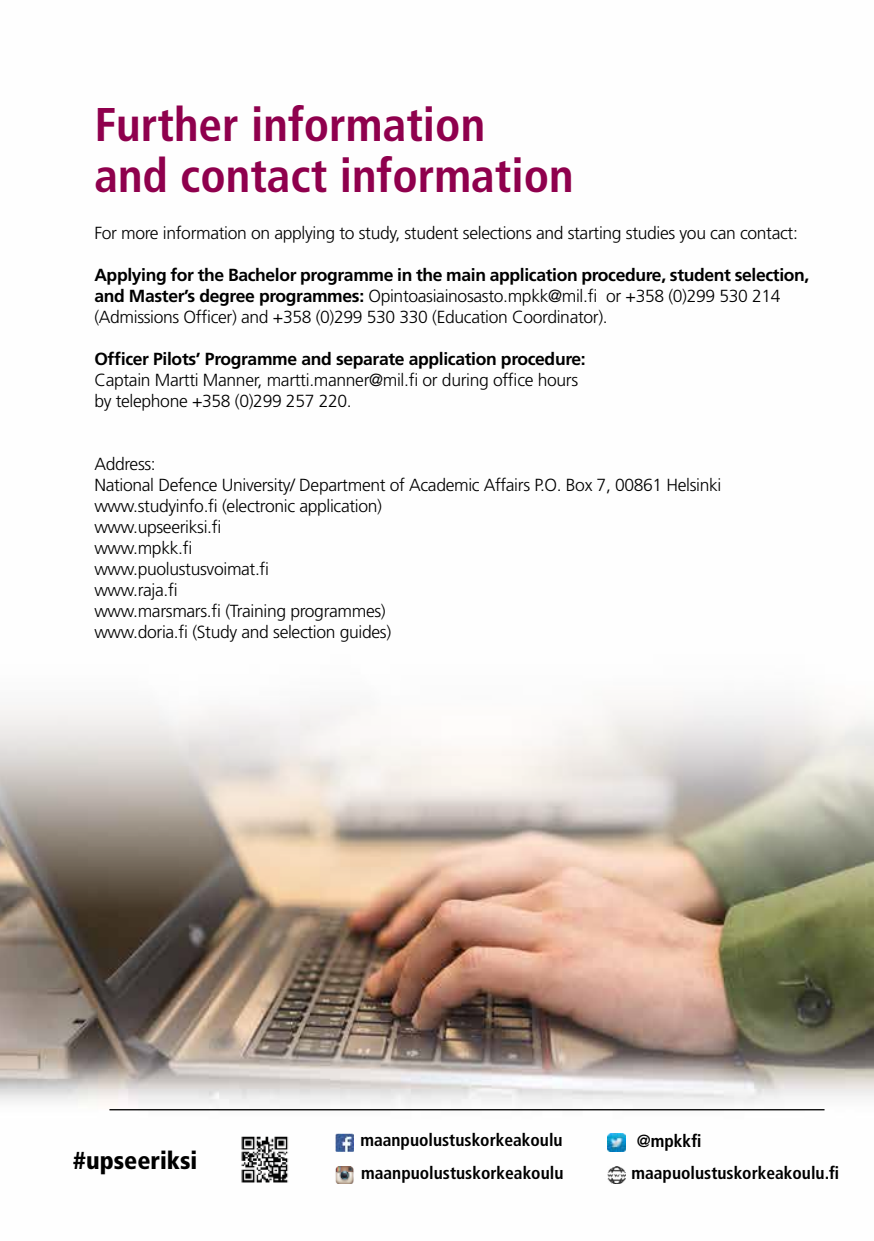
<style>
.page{position:relative;width:874px;height:1241px;background:#fff}
.page>*{position:absolute;margin:0;border:0;box-sizing:border-box;transform-origin:0 0}
.t1{font:700 condensed 47.25px/50.8px "Frutiger";color:#8f004d}
.t2{font:900 condensed 24.5px "Frutiger LT Std";color:#000}
.t3{font:300 17.5px/21px "Frutiger";letter-spacing:-.02em;color:#000}
.t4{font:700 condensed 17.5px "Frutiger LT Std";color:#000}
.t5{font:700 17.5px "Frutiger";letter-spacing:-.02em;color:#000}
.s1{font-weight:700}
</style>
<div class="page">
<img style="left:0;top:705px;width:873px;height:479px">
<hr style="left:109px;top:1108px;width:715px;height:2px;background:#000">
<img style="left:607px;top:1165px;width:18px;height:18px">
<img style="left:607px;top:1132px;width:18px;height:18px">
<img style="left:334px;top:1165px;width:23px;height:18px">
<img style="left:335px;top:1133px;width:18px;height:17px">
<img style="left:239px;top:1133px;width:51px;height:51px">
<h1 class="t1" style="left:94px;top:99px;width:480px">Further information<br>and contact information</h1>
<p class="t3" style="left:94px;top:222px;width:704px">For more information on applying to study, student selections and starting studies you can contact:</p>
<p class="t3" style="left:94px;top:264px;width:716px"><span class="s1">Applying for the Bachelor programme in the main application procedure, student selection, and Master’s degree programmes:</span> Opintoasiainosasto.mpkk@mil.fi or +358 (0)299 530 214 (Admissions Officer) and +358 (0)299 530 330 (Education Coordinator).</p>
<p class="t5" style="left:94px;top:348px;width:492px">Officer Pilots’ Programme and separate application procedure:</p>
<p class="t3" style="left:94px;top:369px;width:485px">Captain Martti Manner, martti.manner@mil.fi or during office hours by telephone +358 (0)299 257 220.</p>
<p class="t3" style="left:94px;top:453px;width:628px">Address:<br>National Defence University/ Department of Academic Affairs P.O. Box 7, 00861 Helsinki www.studyinfo.fi (electronic application)<br>www.upseeriksi.fi<br>www.mpkk.fi<br>www.puolustusvoimat.fi<br>www.raja.fi<br>www.marsmars.fi (Training programmes)<br>www.doria.fi (Study and selection guides)</p>
<h2 class="t2" style="left:73px;top:1145px;width:125px">#upseeriksi</h2>
<p class="t4" style="left:360px;top:1129px;width:204px">maanpuolustuskorkeakoulu</p>
<p class="t4" style="left:361px;top:1162px;width:204px">maanpuolustuskorkeakoulu</p>
<p class="t4" style="left:636px;top:1130px;width:66px">@mpkkfi</p>
<p class="t4" style="left:631px;top:1162px;width:209px">maapuolustuskorkeakoulu.fi</p>
</div>
